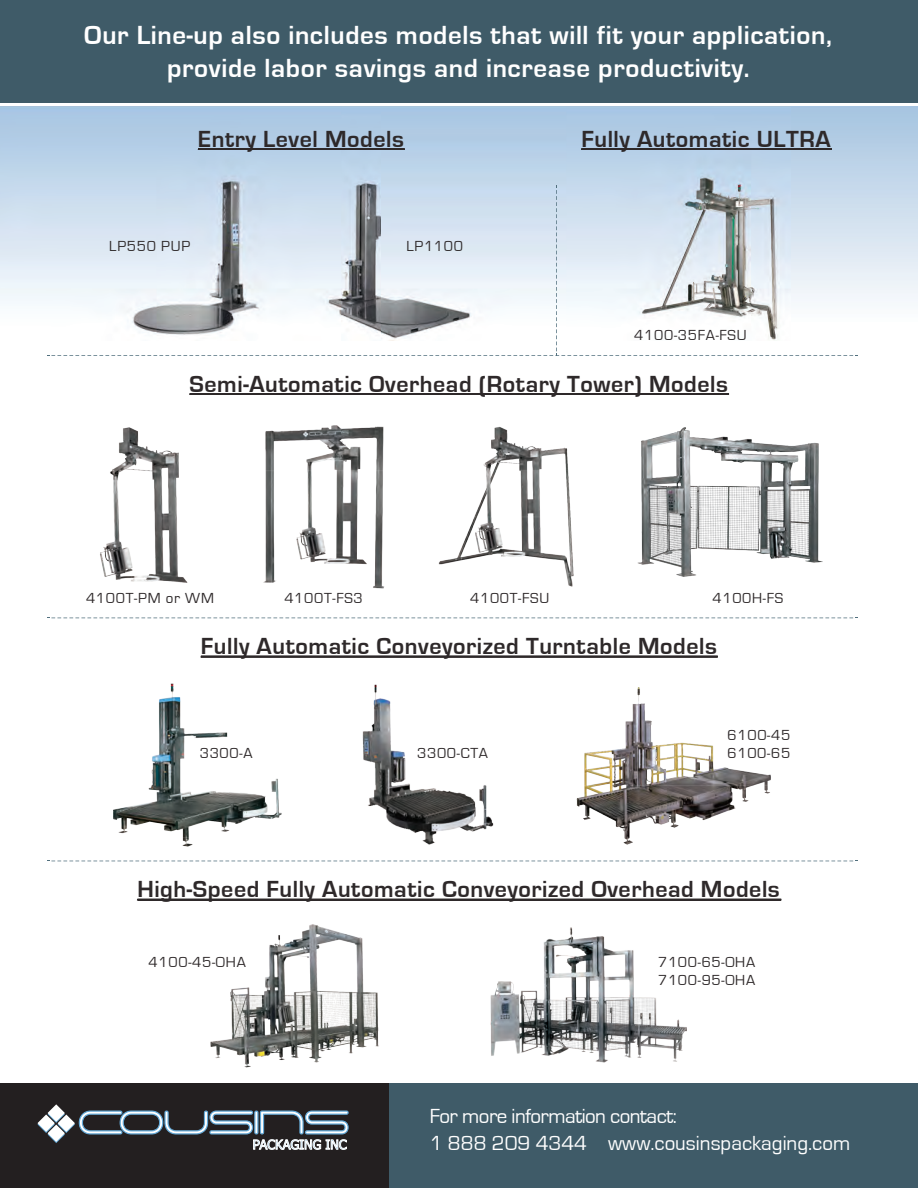
<style>
.page{position:relative;width:918px;height:1188px;background:#fff}
.page>*{position:absolute;margin:0;border:0;box-sizing:border-box;transform-origin:0 0}
.t1{font:700 27px/32.4px "Eurostile";letter-spacing:.025em;color:#fff;text-align:center}
.t2{font:700 24px "Eurostile";letter-spacing:.025em;color:#2e292a}
.t3{font:21px/27px "Eurostile";color:#fff}
.t4{font:15px/18px "Eurostile";letter-spacing:.05em;color:#2e292a}
</style>
<div class="page">
<div style="left:0;top:1083px;width:918px;height:105px;background:#231f20"></div>
<div style="left:389px;top:1083px;width:529px;height:105px;background:#3f5b68"></div>
<svg style="left:37px;top:1104px;width:312px;height:46px"></svg>
<div style="left:0;top:0;width:918px;height:105px;background:#3f5b68"></div>
<img style="left:0;top:106px;width:918px;height:198px">
<hr style="left:0;top:103px;width:918px;height:3px;background:#fff">
<svg style="left:198px;top:148px;width:207px;height:2px"></svg>
<svg style="left:581px;top:148px;width:251px;height:2px"></svg>
<svg style="left:190px;top:393px;width:539px;height:2px"></svg>
<svg style="left:201px;top:656px;width:517px;height:1px"></svg>
<svg style="left:51px;top:618px;width:802px;height:1px"></svg>
<svg style="left:47px;top:186px;width:811px;height:170px"></svg>
<svg style="left:51px;top:861px;width:803px;height:1px"></svg>
<svg style="left:137px;top:899px;width:644px;height:2px"></svg>
<img style="left:100px;top:426px;width:723px;height:163px">
<img style="left:114px;top:684px;width:657px;height:162px">
<img style="left:640px;top:173px;width:141px;height:166px">
<img style="left:210px;top:924px;width:477px;height:144px">
<p class="t1" style="left:84px;top:20px;width:749px">Our Line-up also includes models that will fit your application, provide labor savings and increase productivity.</p>
<p class="t2" style="left:198px;top:126px;width:207px">Entry Level Models</p>
<p class="t2" style="left:581px;top:126px;width:251px">Fully Automatic ULTRA</p>
<p class="t4" style="left:109px;top:238px;width:82px">LP550 PUP</p>
<p class="t4" style="left:406px;top:238px;width:58px">LP1100</p>
<p class="t4" style="left:634px;top:326px;width:114px">4100-35FA-FSU</p>
<p class="t2" style="left:190px;top:371px;width:540px">Semi-Automatic Overhead (Rotary Tower) Models</p>
<p class="t4" style="left:86px;top:589px;width:129px">4100T-PM or WM</p>
<p class="t4" style="left:284px;top:589px;width:80px">4100T-FS3</p>
<p class="t4" style="left:470px;top:589px;width:81px">4100T-FSU</p>
<p class="t4" style="left:712px;top:589px;width:72px">4100H-FS</p>
<p class="t2" style="left:201px;top:633px;width:518px">Fully Automatic Conveyorized Turntable Models</p>
<p class="t4" style="left:200px;top:744px;width:54px">3300-A</p>
<p class="t4" style="left:417px;top:744px;width:72px">3300-CTA</p>
<p class="t4" style="left:727px;top:726px;width:64px">6100-45<br>6100-65</p>
<p class="t2" style="left:137px;top:876px;width:644px">High-Speed Fully Automatic Conveyorized Overhead Models</p>
<p class="t4" style="left:149px;top:953px;width:99px">4100-45-OHA</p>
<p class="t4" style="left:658px;top:953px;width:99px">7100-65-OHA<br>7100-95-OHA</p>
<p class="t3" style="left:430px;top:1103px;width:422px">For more information contact:<br>1 888 209 4344 www.cousinspackaging.com</p>
</div>
